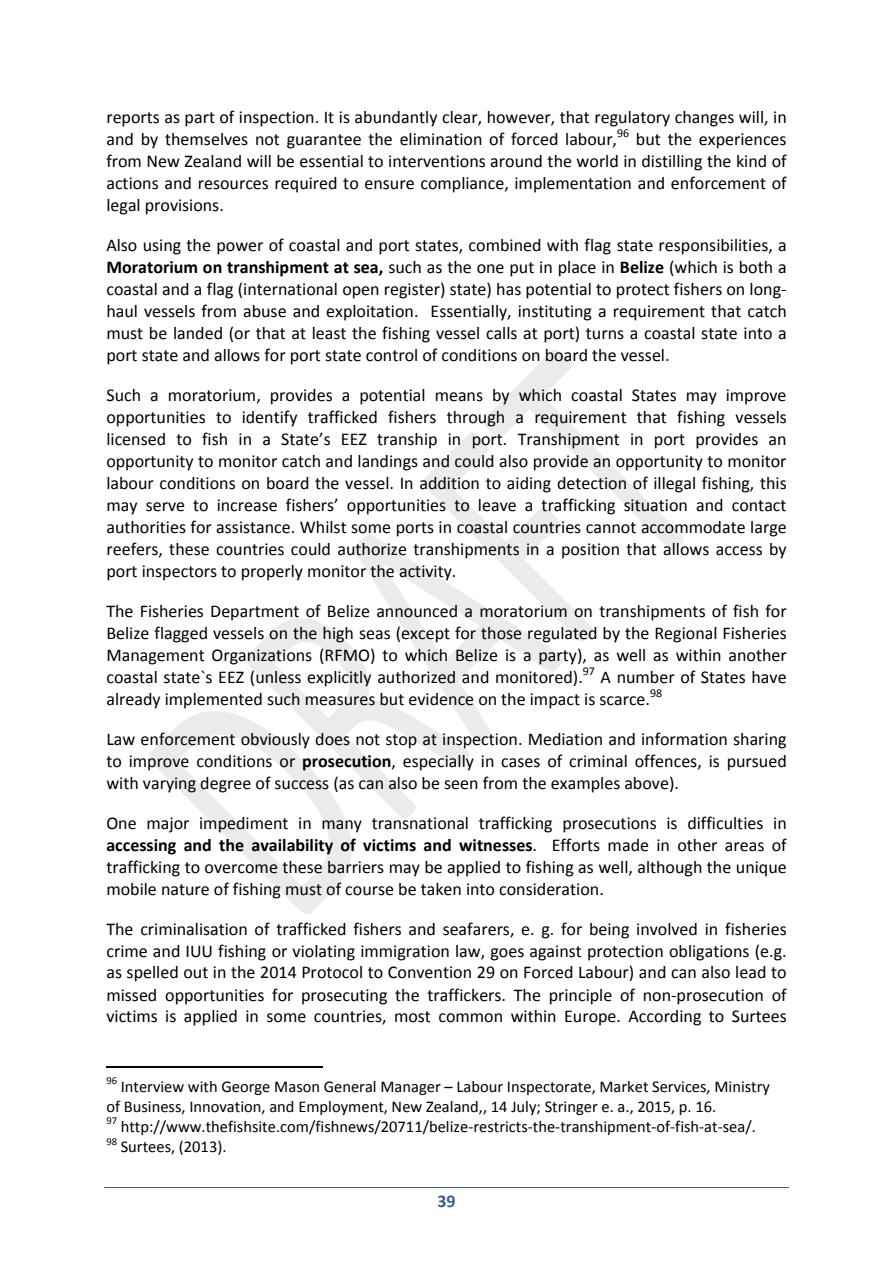
<style>
.page{position:relative;width:893px;height:1263px;background:#fff}
.page>*{position:absolute;margin:0;border:0;box-sizing:border-box;transform-origin:0 0}
.t1{font:18px/21.9px "Calibri";color:#000;text-align:justify}
.t2{font:700 18px "Calibri";color:#365f91}
.t3{font:16.5px/20.1px "Calibri";color:#000}
.t4{font:12px "Calibri";color:#000}
.t5{font:10.5px "Calibri";color:#000}
.s1{font-weight:700}
</style>
<div class="page">
<img style="left:246px;top:618px;width:223px;height:201px">
<img style="left:355px;top:535px;width:209px;height:209px">
<img style="left:424px;top:432px;width:169px;height:210px">
<img style="left:483px;top:350px;width:201px;height:201px">
<svg style="left:679px;top:545px;width:5px;height:6px"></svg>
<hr style="left:104px;top:1188px;width:685px;height:1px;background:#365f91">
<hr style="left:106px;top:1067px;width:216px;height:1px;background:#000">
<p class="t1" style="left:106px;top:108px;width:682px">reports as part of inspection. It is abundantly clear, however, that regulatory changes will, in and by themselves not guarantee the elimination of forced labour,</p>
<p class="t4" style="left:617px;top:128px;width:14px">96</p>
<p class="t1" style="left:106px;top:130px;width:682px;text-indent:529px">but the experiences from New Zealand will be essential to interventions around the world in distilling the kind of actions and resources required to ensure compliance, implementation and enforcement of legal provisions.</p>
<p class="t1" style="left:106px;top:236px;width:682px">Also using the power of coastal and port states, combined with flag state responsibilities, a <span class="s1">Moratorium on transhipment at sea,</span> such as the one put in place in <span class="s1">Belize</span> (which is both a coastal and a flag (international open register) state) has potential to protect fishers on long‐ haul vessels from abuse and exploitation. Essentially, instituting a requirement that catch must be landed (or that at least the fishing vessel calls at port) turns a coastal state into a port state and allows for port state control of conditions on board the vessel.</p>
<p class="t1" style="left:106px;top:386px;width:682px">Such a moratorium, provides a potential means by which coastal States may improve opportunities to identify trafficked fishers through a requirement that fishing vessels licensed to fish in a State’s EEZ tranship in port. Transhipment in port provides an opportunity to monitor catch and landings and could also provide an opportunity to monitor labour conditions on board the vessel. In addition to aiding detection of illegal fishing, this may serve to increase fishers’ opportunities to leave a trafficking situation and contact authorities for assistance. Whilst some ports in coastal countries cannot accommodate large reefers, these countries could authorize transhipments in a position that allows access by port inspectors to properly monitor the activity.</p>
<p class="t1" style="left:106px;top:601px;width:682px">The Fisheries Department of Belize announced a moratorium on transhipments of fish for Belize flagged vessels on the high seas (except for those regulated by the Regional Fisheries Management Organizations (RFMO) to which Belize is a party), as well as within another coastal state`s EEZ (unless explicitly authorized and monitored).</p>
<p class="t4" style="left:583px;top:666px;width:14px">97</p>
<p class="t1" style="left:106px;top:667px;width:682px;text-indent:494px">A number of States have already implemented such measures but evidence on the impact is scarce.</p>
<p class="t4" style="left:650px;top:688px;width:14px">98</p>
<p class="t1" style="left:106px;top:729px;width:682px">Law enforcement obviously does not stop at inspection. Mediation and information sharing to improve conditions or <span class="s1">prosecution</span>, especially in cases of criminal offences, is pursued with varying degree of success (as can also be seen from the examples above).</p>
<p class="t1" style="left:106px;top:813px;width:682px">One major impediment in many transnational trafficking prosecutions is difficulties in <span class="s1">accessing and the availability of victims and witnesses</span>. Efforts made in other areas of trafficking to overcome these barriers may be applied to fishing as well, although the unique mobile nature of fishing must of course be taken into consideration.</p>
<p class="t1" style="left:106px;top:919px;width:682px">The criminalisation of trafficked fishers and seafarers, e. g. for being involved in fisheries crime and IUU fishing or violating immigration law, goes against protection obligations (e.g. as spelled out in the 2014 Protocol to Convention 29 on Forced Labour) and can also lead to missed opportunities for prosecuting the traffickers. The principle of non‐prosecution of victims is applied in some countries, most common within Europe. According to Surtees</p>
<p class="t5" style="left:106px;top:1076px;width:12px">96</p>
<p class="t3" style="left:106px;top:1077px;width:665px;text-indent:14px">Interview with George Mason General Manager – Labour Inspectorate, Market Services, Ministry of Business, Innovation, and Employment, New Zealand,, 14 July; Stringer e. a., 2015, p. 16.</p>
<p class="t5" style="left:106px;top:1116px;width:12px">97</p>
<p class="t3" style="left:121px;top:1118px;width:637px">http://www.thefishsite.com/fishnews/20711/belize‐restricts‐the‐transhipment‐of‐fish‐at‐sea/.</p>
<p class="t5" style="left:106px;top:1137px;width:12px">98</p>
<p class="t3" style="left:121px;top:1138px;width:107px">Surtees, (2013).</p>
<p class="t2" style="left:437px;top:1193px;width:20px">39</p>
</div>
